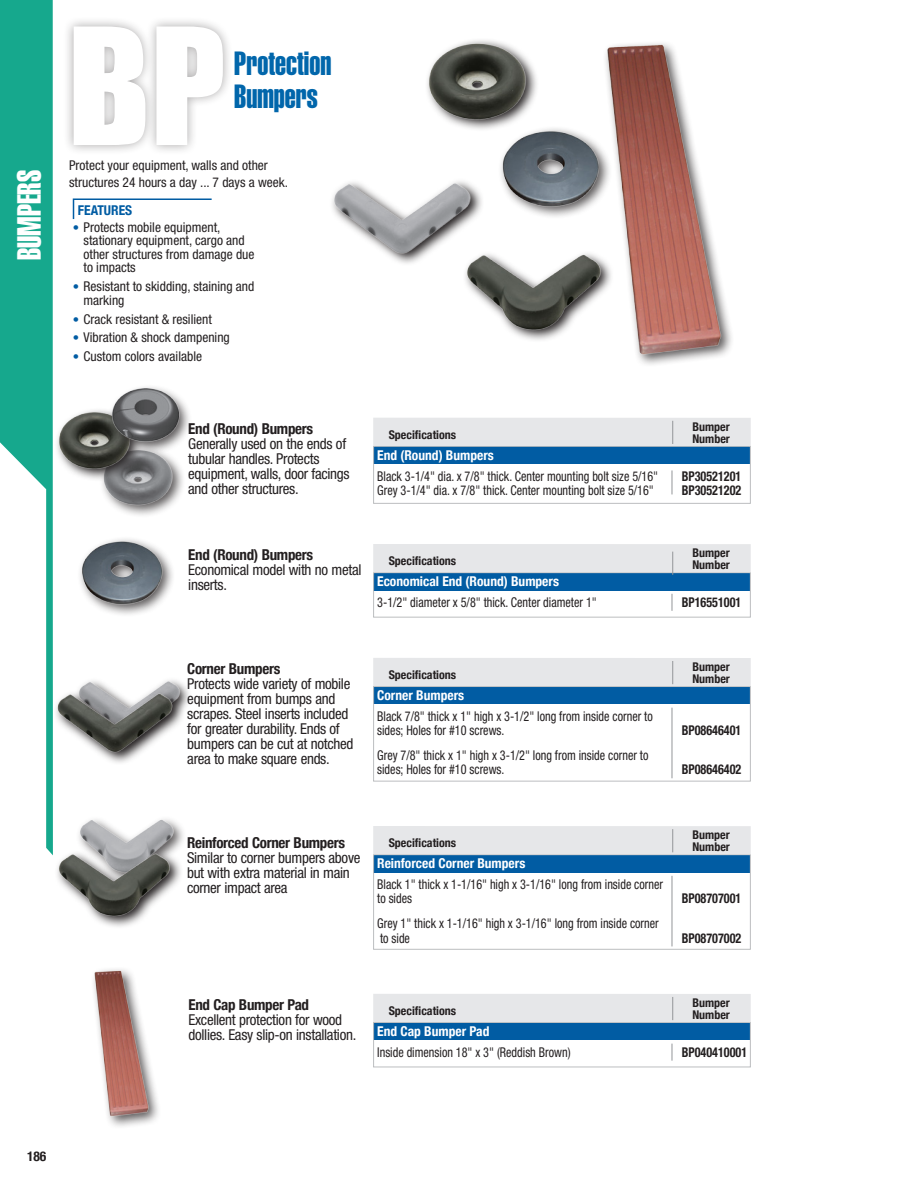
<style>
.page{position:relative;width:918px;height:1188px;background:#fff}
.page>*{position:absolute;margin:0;border:0;box-sizing:border-box;transform-origin:0 0}
.t1{font:150px "Impact";color:#fff}
.t2{font:33px "Helvetica Extra Compressed";color:#0166ab}
.t3{font:33px "Helvetica Extra Compressed";color:#fff}
.t4{font:condensed 15px/15px "Helvetica Neue";letter-spacing:-.02em;color:#231f20}
.t5{font:condensed 13.5px/14.2px "Helvetica Neue";color:#231f20;scale:.9 1}
.t6{font:condensed 13.5px/13.5px "Helvetica Neue";color:#231f20}
.t7{font:700 condensed 13.5px "Helvetica Neue";color:#fff}
.t8{font:700 condensed 13.5px "Helvetica Neue";color:#231f20;scale:.9 1}
.t9{font:700 condensed 13.5px "Helvetica Neue";color:#015ca3}
.t10{font:700 condensed 13.5px "Helvetica Neue";color:#231f20}
.t11{font:700 condensed 12px/12px "Helvetica Neue";color:#231f20}
.s1{font-size:12.75px;color:#015ca3}
.s2{font-weight:700}
</style>
<div class="page">
<svg style="left:0;top:0;width:53px;height:855px;fill:#16a88d"></svg>
<img style="left:102px;top:455px;width:81px;height:60px">
<svg style="left:455px;top:62px;width:82px;height:68px"></svg>
<img style="left:427px;top:40px;width:102px;height:84px">
<svg style="left:476px;top:189px;width:6px;height:27px"></svg>
<img style="left:332px;top:181px;width:144px;height:83px">
<svg style="left:183px;top:684px;width:6px;height:24px"></svg>
<img style="left:92px;top:680px;width:91px;height:9px">
<img style="left:461px;top:245px;width:142px;height:95px">
<div style="left:77px;top:536px;width:99px;height:82px;background:#231f20;opacity:.75"></div>
<img style="left:79px;top:538px;width:95px;height:70px">
<div style="left:498px;top:126px;width:114px;height:94px;background:#231f20;opacity:.75"></div>
<img style="left:499px;top:127px;width:104px;height:84px">
<div style="left:90px;top:967px;width:72px;height:163px;background:#231f20;opacity:.75"></div>
<img style="left:94px;top:969px;width:58px;height:150px">
<div style="left:603px;top:40px;width:131px;height:327px;background:#231f20;opacity:.75"></div>
<img style="left:604px;top:40px;width:126px;height:319px">
<svg style="left:177px;top:689px;width:8px;height:35px"></svg>
<img style="left:51px;top:681px;width:126px;height:84px">
<div style="left:75px;top:815px;width:112px;height:71px;background:#231f20;opacity:.75"></div>
<img style="left:75px;top:815px;width:103px;height:34px">
<svg style="left:114px;top:849px;width:69px;height:78px"></svg>
<img style="left:57px;top:845px;width:118px;height:81px">
<svg style="left:73px;top:455px;width:70px;height:27px"></svg>
<img style="left:57px;top:410px;width:76px;height:62px">
<div style="left:107px;top:384px;width:85px;height:71px;background:#231f20;opacity:.75"></div>
<img style="left:105px;top:384px;width:82px;height:62px">
<div style="left:63px;top:16px;width:171px;height:140px;background:#231f20;opacity:.4"></div>
<svg style="left:72px;top:198px;width:140px;height:22px"></svg>
<div style="left:373px;top:447px;width:377px;height:17px;background:#015ca3"></div>
<div style="left:373px;top:573px;width:377px;height:17px;background:#015ca3"></div>
<div style="left:373px;top:1023px;width:377px;height:17px;background:#015ca3"></div>
<div style="left:373px;top:687px;width:377px;height:17px;background:#015ca3"></div>
<div style="left:373px;top:855px;width:377px;height:17px;background:#015ca3"></div>
<div style="left:373px;top:446px;width:378px;height:58px;border:1px solid #bcbec0"></div>
<div style="left:373px;top:572px;width:378px;height:46px;border:1px solid #bcbec0"></div>
<div style="left:373px;top:1022px;width:378px;height:45px;border:1px solid #bcbec0"></div>
<div style="left:373px;top:686px;width:378px;height:96px;border:1px solid #bcbec0"></div>
<div style="left:373px;top:854px;width:378px;height:96px;border:1px solid #bcbec0"></div>
<svg style="left:672px;top:470px;width:1px;height:24px"></svg>
<svg style="left:672px;top:594px;width:1px;height:17px"></svg>
<svg style="left:672px;top:1044px;width:1px;height:17px"></svg>
<hr style="left:672px;top:708px;width:1px;height:70px;background:#939598">
<hr style="left:672px;top:876px;width:1px;height:70px;background:#939598">
<div style="left:373px;top:418px;width:378px;height:28px;background:#e6e7e9"></div>
<div style="left:373px;top:544px;width:378px;height:28px;background:#e6e7e9"></div>
<div style="left:373px;top:994px;width:378px;height:28px;background:#e6e7e9"></div>
<div style="left:373px;top:658px;width:378px;height:28px;background:#e6e7e9"></div>
<div style="left:373px;top:826px;width:378px;height:28px;background:#e6e7e9"></div>
<svg style="left:672px;top:421px;width:1px;height:23px"></svg>
<svg style="left:672px;top:552px;width:1px;height:23px"></svg>
<svg style="left:672px;top:997px;width:1px;height:23px"></svg>
<svg style="left:672px;top:661px;width:1px;height:23px"></svg>
<svg style="left:672px;top:829px;width:1px;height:23px"></svg>
<p class="t3" style="left:9px;top:260px;width:92px;rotate:-90deg">BUMPERS</p>
<p class="t1" style="left:68px;top:-30px;width:160px">BP</p>
<p class="t2" style="left:234px;top:43px;width:99px">Protection</p>
<p class="t2" style="left:234px;top:76px;width:85px">Bumpers</p>
<p class="t6" style="left:69px;top:158px;width:220px;line-height:16.2px">Protect your equipment, walls and other structures 24 hours a day ... 7 days a week.</p>
<p class="t6" style="left:84px;top:220px;width:172px;text-indent:-11px"><span class="s1">•</span> Protects mobile equipment, stationary equipment, cargo and other structures from damage due to impacts</p>
<p class="t6" style="left:84px;top:280px;width:172px;text-indent:-11px"><span class="s1">•</span> Resistant to skidding, staining and marking</p>
<p class="t6" style="left:73px;top:312px;width:141px"><span class="s1">•</span> Crack resistant &amp; resilient</p>
<p class="t6" style="left:73px;top:331px;width:159px"><span class="s1">•</span> Vibration &amp; shock dampening</p>
<p class="t6" style="left:73px;top:350px;width:131px"><span class="s1">•</span> Custom colors available</p>
<p class="t9" style="left:78px;top:199px;width:56px">FEATURES</p>
<p class="t4" style="left:188px;top:421px;width:163px"><span class="s2">End (Round) Bumpers<br></span>Generally used on the ends of tubular handles. Protects equipment, walls, door facings and other structures.</p>
<p class="t11" style="left:389px;top:428px;width:69px">Specifications</p>
<p class="t7" style="left:377px;top:444px;width:118px">End (Round) Bumpers</p>
<p class="t11" style="left:692px;top:420px;width:39px">Bumper<br>Number</p>
<p class="t5" style="left:377px;top:469px;width:314px">Black 3-1/4" dia. x 7/8" thick. Center mounting bolt size 5/16"</p>
<p class="t8" style="left:682px;top:468px;width:68px">BP30521201</p>
<p class="t5" style="left:377px;top:483px;width:309px">Grey 3-1/4" dia. x 7/8" thick. Center mounting bolt size 5/16"</p>
<p class="t8" style="left:682px;top:482px;width:68px">BP30521202</p>
<p class="t4" style="left:188px;top:547px;width:175px"><span class="s2">End (Round) Bumpers<br></span>Economical model with no metal inserts.</p>
<p class="t11" style="left:389px;top:554px;width:69px">Specifications</p>
<p class="t7" style="left:377px;top:570px;width:183px">Economical End (Round) Bumpers</p>
<p class="t11" style="left:692px;top:546px;width:39px">Bumper<br>Number</p>
<p class="t5" style="left:377px;top:595px;width:245px">3-1/2" diameter x 5/8" thick. Center diameter 1"</p>
<p class="t8" style="left:682px;top:594px;width:68px">BP16551001</p>
<p class="t4" style="left:187px;top:661px;width:168px"><span class="s2">Corner Bumpers<br></span>Protects wide variety of mobile equipment from bumps and scrapes. Steel inserts included for greater durability. Ends of bumpers can be cut at notched area to make square ends.</p>
<p class="t11" style="left:389px;top:668px;width:69px">Specifications</p>
<p class="t7" style="left:377px;top:684px;width:88px">Corner Bumpers</p>
<p class="t5" style="left:377px;top:709px;width:308px">Black 7/8" thick x 1" high x 3-1/2" long from inside corner to sides; Holes for #10 screws.</p>
<p class="t5" style="left:377px;top:748px;width:303px">Grey 7/8" thick x 1" high x 3-1/2" long from inside corner to sides; Holes for #10 screws.</p>
<p class="t11" style="left:692px;top:660px;width:39px">Bumper<br>Number</p>
<p class="t8" style="left:682px;top:722px;width:68px">BP08646401</p>
<p class="t8" style="left:682px;top:761px;width:68px">BP08646402</p>
<p class="t4" style="left:187px;top:835px;width:175px"><span class="s2">Reinforced Corner Bumpers<br></span>Similar to corner bumpers above but with extra material in main corner impact area</p>
<p class="t11" style="left:389px;top:836px;width:69px">Specifications</p>
<p class="t7" style="left:377px;top:852px;width:150px">Reinforced Corner Bumpers</p>
<p class="t5" style="left:377px;top:877px;width:319px">Black 1" thick x 1-1/16" high x 3-1/16" long from inside corner to sides</p>
<p class="t5" style="left:377px;top:916px;width:314px">Grey 1" thick x 1-1/16" high x 3-1/16" long from inside corner to side</p>
<p class="t11" style="left:692px;top:828px;width:39px">Bumper<br>Number</p>
<p class="t8" style="left:682px;top:890px;width:68px">BP08707001</p>
<p class="t8" style="left:682px;top:930px;width:68px">BP08707002</p>
<p class="t4" style="left:188px;top:997px;width:169px"><span class="s2">End Cap Bumper Pad<br></span>Excellent protection for wood dollies. Easy slip-on installation.</p>
<p class="t11" style="left:389px;top:1004px;width:69px">Specifications</p>
<p class="t7" style="left:377px;top:1020px;width:114px">End Cap Bumper Pad</p>
<p class="t11" style="left:692px;top:996px;width:39px">Bumper<br>Number</p>
<p class="t5" style="left:377px;top:1045px;width:216px">Inside dimension 18" x 3" (Reddish Brown)</p>
<p class="t8" style="left:682px;top:1044px;width:74px">BP040410001</p>
<p class="t10" style="left:27px;top:1145px;width:21px">186</p>
</div>
